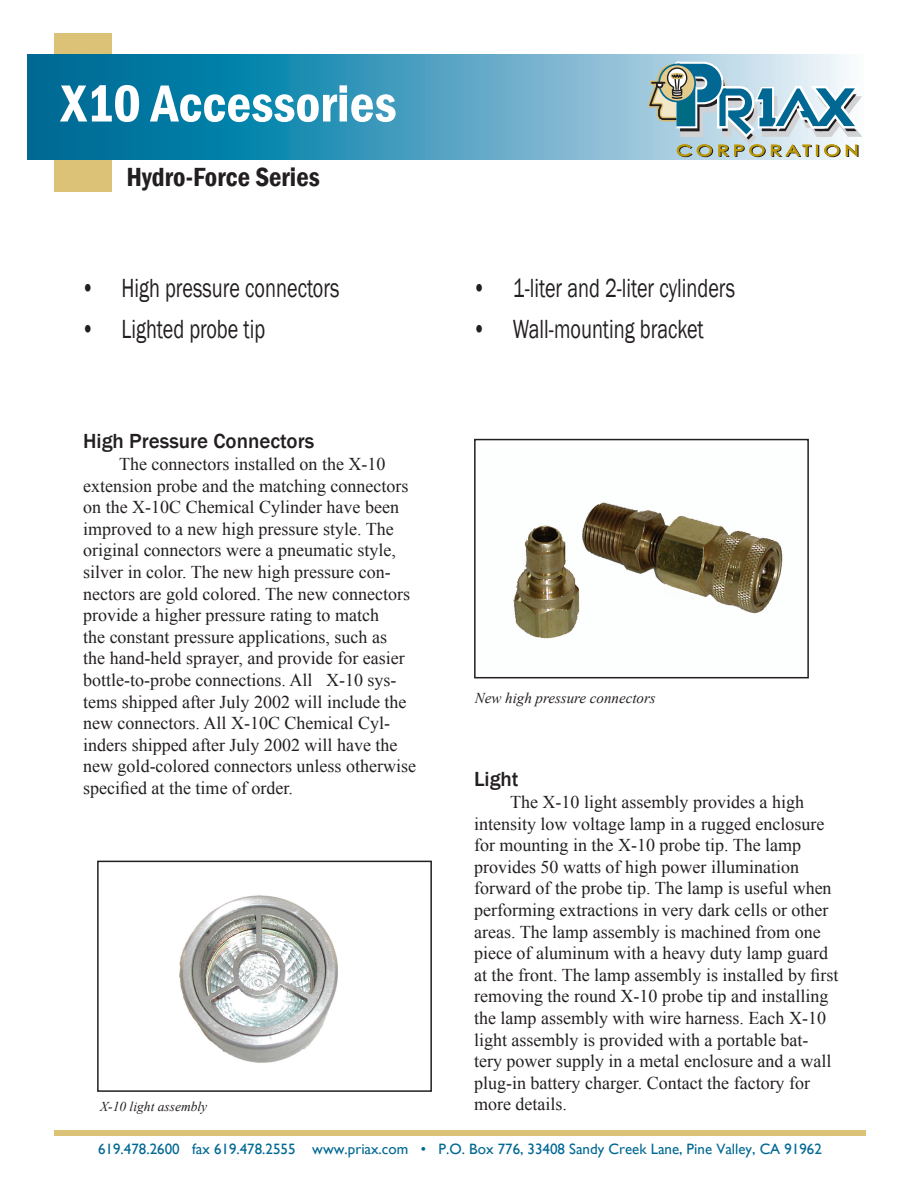
<style>
.page{position:relative;width:918px;height:1188px;background:#fff}
.page>*{position:absolute;margin:0;border:0;box-sizing:border-box;transform-origin:0 0}
.t1{font:600 condensed 54px "Franklin Gothic";color:#fff}
.t2{font:27px "Franklin Gothic";color:#231f20;scale:.75 1}
.t3{font:600 condensed 27px "Franklin Gothic";color:#231f20}
.t4{font:500 21px "Franklin Gothic";color:#231f20}
.t5{font:18px/21.6px "Times New Roman";color:#231f20}
.t6{font:15px "Gill Sans";color:#006893}
.t7{font:italic 15px "Times New Roman";color:#231f20}
.t8{font:italic 13.5px "Times New Roman";color:#231f20}
</style>
<div class="page">
<div style="left:54px;top:33px;width:57px;height:159px;background:#dbc277"></div>
<svg style="left:28px;top:54px;width:819px;height:105px;background:#3a96b8"></svg>
<div style="left:54px;top:1130px;width:812px;height:5px;background:#dbc277"></div>
<svg style="left:648px;top:62px;width:214px;height:95px;background:#a3bec3"></svg>
<img style="left:513px;top:502px;width:270px;height:137px">
<div style="left:474px;top:439px;width:335px;height:239px;border:2px solid #231f20"></div>
<img style="left:179px;top:895px;width:159px;height:168px">
<div style="left:97px;top:861px;width:335px;height:231px;border:2px solid #231f20"></div>
<h1 class="t1" style="left:61px;top:67px;width:337px">X10 Accessories</h1>
<h2 class="t3" style="left:127px;top:159px;width:195px">Hydro-Force Series</h2>
<h2 class="t2" style="left:81px;top:272px;width:346px">• High pressure connectors</h2>
<h2 class="t2" style="left:81px;top:312px;width:247px">• Lighted probe tip</h2>
<p class="t4" style="left:83px;top:428px;width:233px">High Pressure Connectors</p>
<p class="t5" style="left:83px;top:453px;width:334px;text-indent:36px">The connectors installed on the X-10 extension probe and the matching connectors on the X-10C Chemical Cylinder have been improved to a new high pressure style. The original connectors were a pneumatic style, silver in color. The new high pressure con&shy;nectors are gold colored. The new connectors provide a higher pressure rating to match<br>the constant pressure applications, such as<br>the hand-held sprayer, and provide for easier bottle-to-probe connections. All X-10 sys&shy;tems shipped after July 2002 will include the new connectors. All X-10C Chemical Cyl&shy;inders shipped after July 2002 will have the new gold-colored connectors unless otherwise specified at the time of order.</p>
<p class="t8" style="left:100px;top:1097px;width:109px">X-10 light assembly</p>
<h2 class="t2" style="left:472px;top:272px;width:352px">• 1-liter and 2-liter cylinders</h2>
<h2 class="t2" style="left:472px;top:312px;width:310px">• Wall-mounting bracket</h2>
<p class="t7" style="left:475px;top:688px;width:182px">New high pressure connectors</p>
<p class="t4" style="left:474px;top:766px;width:46px">Light</p>
<p class="t5" style="left:474px;top:791px;width:366px;text-indent:36px">The X-10 light assembly provides a high intensity low voltage lamp in a rugged enclosure for mounting in the X-10 probe tip. The lamp provides 50 watts of high power illumination forward of the probe tip. The lamp is useful when performing extractions in very dark cells or other areas. The lamp assembly is machined from one piece of aluminum with a heavy duty lamp guard at the front. The lamp assembly is installed by first removing the round X-10 probe tip and installing the lamp assembly with wire harness. Each X-10 light assembly is provided with a portable bat&shy;tery power supply in a metal enclosure and a wall plug-in battery charger. Contact the factory for more details.</p>
<p class="t6" style="left:98px;top:1140px;width:725px">619.478.2600 fax 619.478.2555 www.priax.com • P.O. Box 776, 33408 Sandy Creek Lane, Pine Valley, CA 91962</p>
</div>
